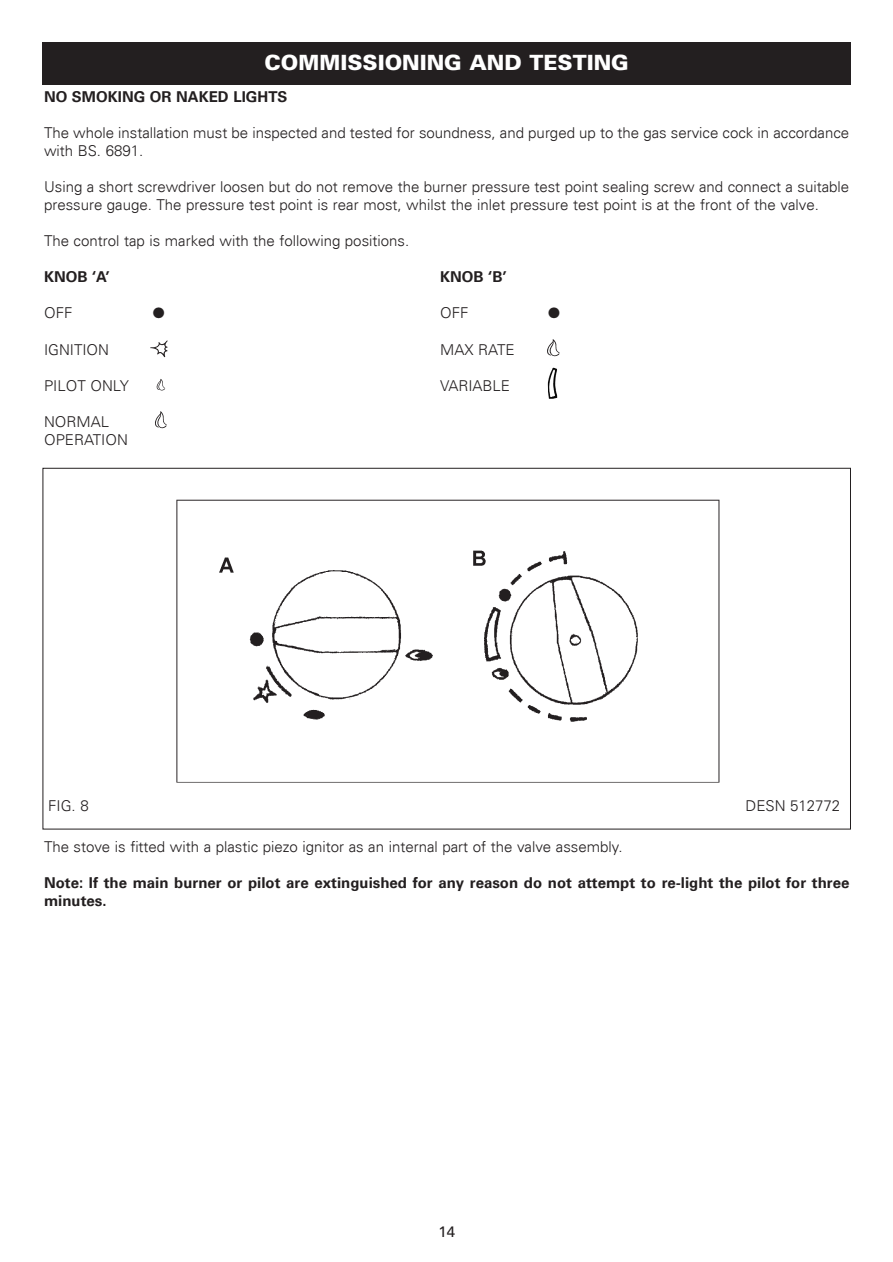
<style>
.page{position:relative;width:893px;height:1262px;background:#fff}
.page>*{position:absolute;margin:0;border:0;box-sizing:border-box;transform-origin:0 0}
.t1{font:900 21px "Univers";color:#fff}
.t2{font:300 15px/18px "Univers";color:#231f20}
.t3{font:700 15px/18px "Univers";color:#231f20}
.t4{font:15px "Zapf Dingbats";color:#231f20}
.t5{font:15px "Univers";color:#231f20}
</style>
<div class="page">
<div style="left:43px;top:43px;width:807px;height:42px;background:#231f20"></div>
<img style="left:176px;top:499px;width:544px;height:284px">
<img style="left:150px;top:340px;width:18px;height:18px">
<svg style="left:157px;top:379px;width:8px;height:11px"></svg>
<img style="left:155px;top:411px;width:12px;height:18px">
<img style="left:547px;top:339px;width:13px;height:17px">
<img style="left:547px;top:367px;width:10px;height:32px">
<h1 class="t1" style="left:264px;top:55px;width:366px">COMMISSIONING AND TESTING</h1>
<p class="t3" style="left:44px;top:87px;width:245px">NO SMOKING OR NAKED LIGHTS</p>
<p class="t2" style="left:44px;top:123px;width:806px">The whole installation must be inspected and tested for soundness, and purged up to the gas service cock in accordance with BS. 6891.</p>
<p class="t2" style="left:44px;top:177px;width:806px">Using a short screwdriver loosen but do not remove the burner pressure test point sealing screw and connect a suitable pressure gauge. The pressure test point is rear most, whilst the inlet pressure test point is at the front of the valve.</p>
<p class="t2" style="left:44px;top:231px;width:366px">The control tap is marked with the following positions.</p>
<p class="t3" style="left:44px;top:267px;width:67px">KNOB ‘A’</p>
<p class="t3" style="left:440px;top:267px;width:68px">KNOB ‘B’</p>
<p class="t2" style="left:44px;top:303px;width:30px">OFF</p>
<p class="t4" style="left:153px;top:305px;width:13px">●</p>
<p class="t2" style="left:440px;top:303px;width:30px">OFF</p>
<p class="t4" style="left:548px;top:305px;width:13px">●</p>
<p class="t2" style="left:44px;top:340px;width:66px">IGNITION</p>
<p class="t2" style="left:440px;top:340px;width:76px">MAX RATE</p>
<p class="t2" style="left:44px;top:376px;width:86px">PILOT ONLY</p>
<p class="t2" style="left:440px;top:376px;width:71px">VARIABLE</p>
<p class="t2" style="left:44px;top:412px;width:85px">NORMAL<br>OPERATION</p>
<p class="t2" style="left:48px;top:796px;width:42px">FIG. 8</p>
<p class="t2" style="left:745px;top:796px;width:96px">DESN 512772</p>
<p class="t2" style="left:44px;top:837px;width:580px">The stove is fitted with a plastic piezo ignitor as an internal part of the valve assembly.</p>
<p class="t3" style="left:44px;top:873px;width:806px">Note: If the main burner or pilot are extinguished for any reason do not attempt to re-light the pilot for three minutes.</p>
<p class="t5" style="left:438px;top:1223px;width:18px">14</p>
</div>
